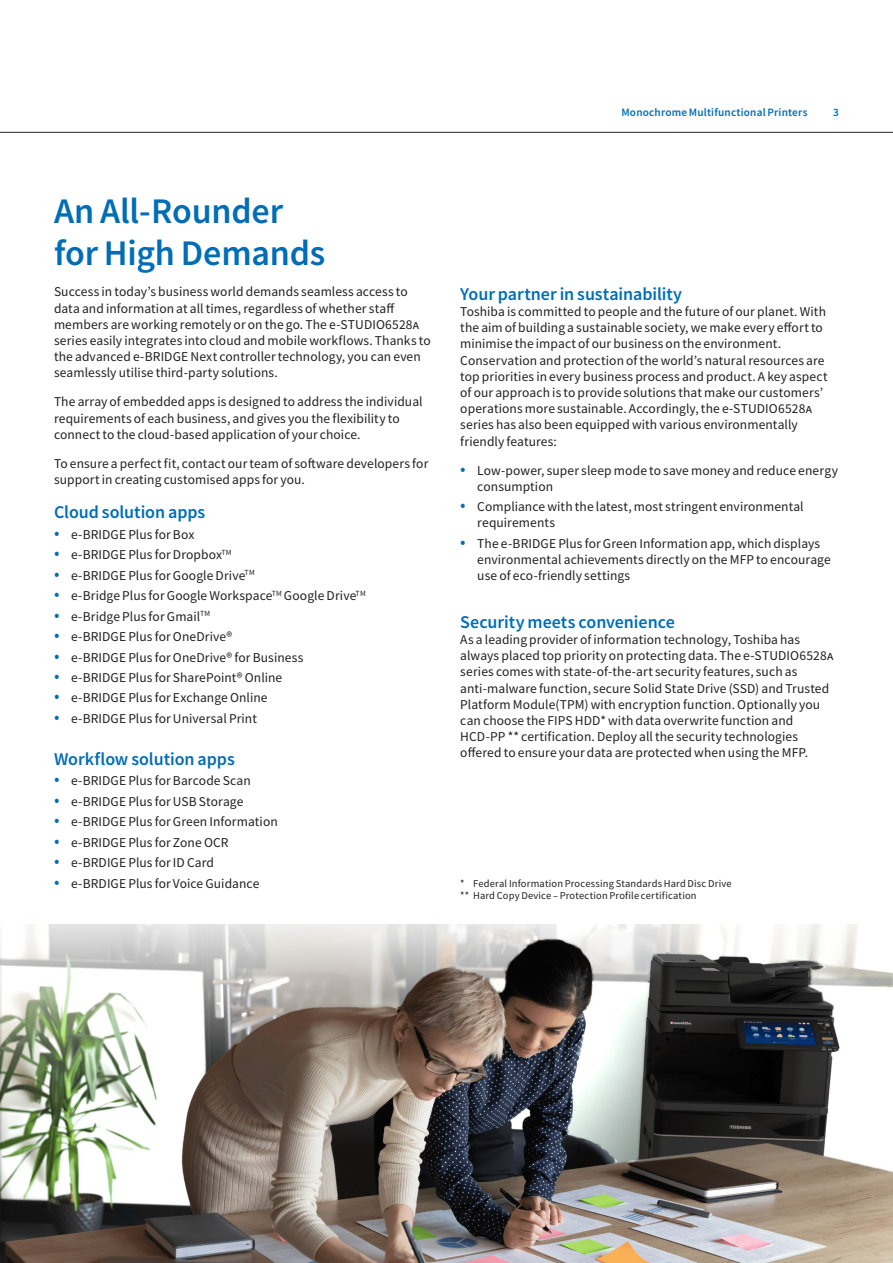
<style>
.page{position:relative;width:893px;height:1263px;background:#fff}
.page>*{position:absolute;margin:0;border:0;box-sizing:border-box;transform-origin:0 0}
.Headline_24pt{font:500 36px "Toshiba Sans";letter-spacing:-.005em;color:#006db7}
.Subheadline_12pt{font:500 18px "Toshiba Sans";letter-spacing:-.005em;color:#006db7}
.Subheadline_list_12pt{font:500 18px "Toshiba Sans";letter-spacing:-.005em;color:#006db7}
.Continuous_text_9pt{font:13.5px/16.2px "Toshiba Sans";letter-spacing:.01em;color:#231f20}
.t1{font:500 11.25px "Toshiba Sans";letter-spacing:.015em;color:#006db7}
.Foot_note_7pt{font:10.5px "Toshiba Sans";letter-spacing:.015em;color:#231f20}
.s1{font-weight:300;font-size:19.5px;color:#006db7}
</style>
<div class="page">
<hr style="left:0;top:132px;width:893px;height:1px;background:#231f20">
<img style="left:0;top:924px;width:893px;height:339px">
<p class="t1" style="left:621px;top:104px;width:188px">Monochrome Multifunctional Printers</p>
<p class="t1" style="left:833px;top:104px;width:7px">3</p>
<p class="Headline_24pt" style="left:54px;top:187px;width:231px">An All-Rounder</p>
<p class="Headline_24pt" style="left:54px;top:229px;width:273px">for High Demands</p>
<p class="Continuous_text_9pt" style="left:54px;top:284px;width:378px">Success in today’s business world demands seamless access to data and information at all times, regardless of whether staff members are working remotely or on the go. The e-STUDIO6528a series easily integrates into cloud and mobile workflows. Thanks to the advanced e-BRIDGE Next controller technology, you can even seamlessly utilise third-party solutions.</p>
<p class="Continuous_text_9pt" style="left:54px;top:394px;width:370px">The array of embedded apps is designed to address the individual requirements of each business, and gives you the flexibility to connect to the cloud-based application of your choice.</p>
<p class="Continuous_text_9pt" style="left:54px;top:455px;width:376px">To ensure a perfect fit, contact our team of software developers for support in creating customised apps for you.</p>
<p class="Subheadline_list_12pt" style="left:54px;top:500px;width:153px">Cloud solution apps</p>
<p class="Continuous_text_9pt" style="left:54px;top:526px;width:142px"><span class="s1">•</span> e-BRIDGE Plus for Box</p>
<p class="Continuous_text_9pt" style="left:54px;top:547px;width:179px"><span class="s1">•</span> e-BRIDGE Plus for Dropbox<sup>TM</sup></p>
<p class="Continuous_text_9pt" style="left:54px;top:567px;width:202px"><span class="s1">•</span> e-BRIDGE Plus for Google Drive<sup>TM</sup></p>
<p class="Continuous_text_9pt" style="left:54px;top:587px;width:313px"><span class="s1">•</span> e-Bridge Plus for Google Workspace<sup>TM</sup> Google Drive<sup>TM</sup></p>
<p class="Continuous_text_9pt" style="left:54px;top:608px;width:158px"><span class="s1">•</span> e-Bridge Plus for Gmail<sup>TM</sup></p>
<p class="Continuous_text_9pt" style="left:54px;top:628px;width:180px"><span class="s1">•</span> e-BRIDGE Plus for OneDrive®</p>
<p class="Continuous_text_9pt" style="left:54px;top:649px;width:251px"><span class="s1">•</span> e-BRIDGE Plus for OneDrive® for Business</p>
<p class="Continuous_text_9pt" style="left:54px;top:669px;width:230px"><span class="s1">•</span> e-BRIDGE Plus for SharePoint® Online</p>
<p class="Continuous_text_9pt" style="left:54px;top:690px;width:215px"><span class="s1">•</span> e-BRIDGE Plus for Exchange Online</p>
<p class="Continuous_text_9pt" style="left:54px;top:710px;width:204px"><span class="s1">•</span> e-BRIDGE Plus for Universal Print</p>
<p class="Subheadline_list_12pt" style="left:54px;top:747px;width:182px">Workflow solution apps</p>
<p class="Continuous_text_9pt" style="left:54px;top:773px;width:198px"><span class="s1">•</span> e-BRIDGE Plus for Barcode Scan</p>
<p class="Continuous_text_9pt" style="left:54px;top:793px;width:191px"><span class="s1">•</span> e-BRIDGE Plus for USB Storage</p>
<p class="Continuous_text_9pt" style="left:54px;top:814px;width:225px"><span class="s1">•</span> e-BRIDGE Plus for Green Information</p>
<p class="Continuous_text_9pt" style="left:54px;top:834px;width:176px"><span class="s1">•</span> e-BRIDGE Plus for Zone OCR</p>
<p class="Continuous_text_9pt" style="left:54px;top:854px;width:162px"><span class="s1">•</span> e-BRDIGE Plus for ID Card</p>
<p class="Continuous_text_9pt" style="left:54px;top:875px;width:207px"><span class="s1">•</span> e-BRDIGE Plus for Voice Guidance</p>
<p class="Subheadline_12pt" style="left:460px;top:282px;width:223px">Your partner in sustainability</p>
<p class="Continuous_text_9pt" style="left:460px;top:303px;width:369px">Toshiba is committed to people and the future of our planet. With the aim of building a sustainable society, we make every effort to minimise the impact of our business on the environment.<br>Conservation and protection of the world’s natural resources are top priorities in every business process and product. A key aspect of our approach is to provide solutions that make our customers’ operations more sustainable. Accordingly, the e-STUDIO6528a series has also been equipped with various environmentally friendly features:</p>
<p class="Continuous_text_9pt" style="left:477px;top:462px;width:362px;text-indent:-17px"><span class="s1">•</span> Low-power, super sleep mode to save money and reduce energy consumption</p>
<p class="Continuous_text_9pt" style="left:477px;top:499px;width:328px;text-indent:-17px"><span class="s1">•</span> Compliance with the latest, most stringent environmental requirements</p>
<p class="Continuous_text_9pt" style="left:477px;top:535px;width:355px;text-indent:-17px"><span class="s1">•</span> The e-BRIDGE Plus for Green Information app, which displays environmental achievements directly on the MFP to encourage use of eco-friendly settings</p>
<p class="Subheadline_12pt" style="left:460px;top:610px;width:216px">Security meets convenience</p>
<p class="Continuous_text_9pt" style="left:460px;top:631px;width:375px">As a leading provider of information technology, Toshiba has always placed top priority on protecting data. The e-STUDIO6528a series comes with state-of-the-art security features, such as anti-malware function, secure Solid State Drive (SSD) and Trusted Platform Module(TPM) with encryption function. Optionally you can choose the FIPS HDD* with data overwrite function and HCD-PP ** certification. Deploy all the security technologies offered to ensure your data are protected when using the MFP.</p>
<p class="Foot_note_7pt" style="left:460px;top:876px;width:273px">* Federal Information Processing Standards Hard Disc Drive</p>
<p class="Foot_note_7pt" style="left:460px;top:889px;width:238px">** Hard Copy Device – Protection Profile certification</p>
</div>
